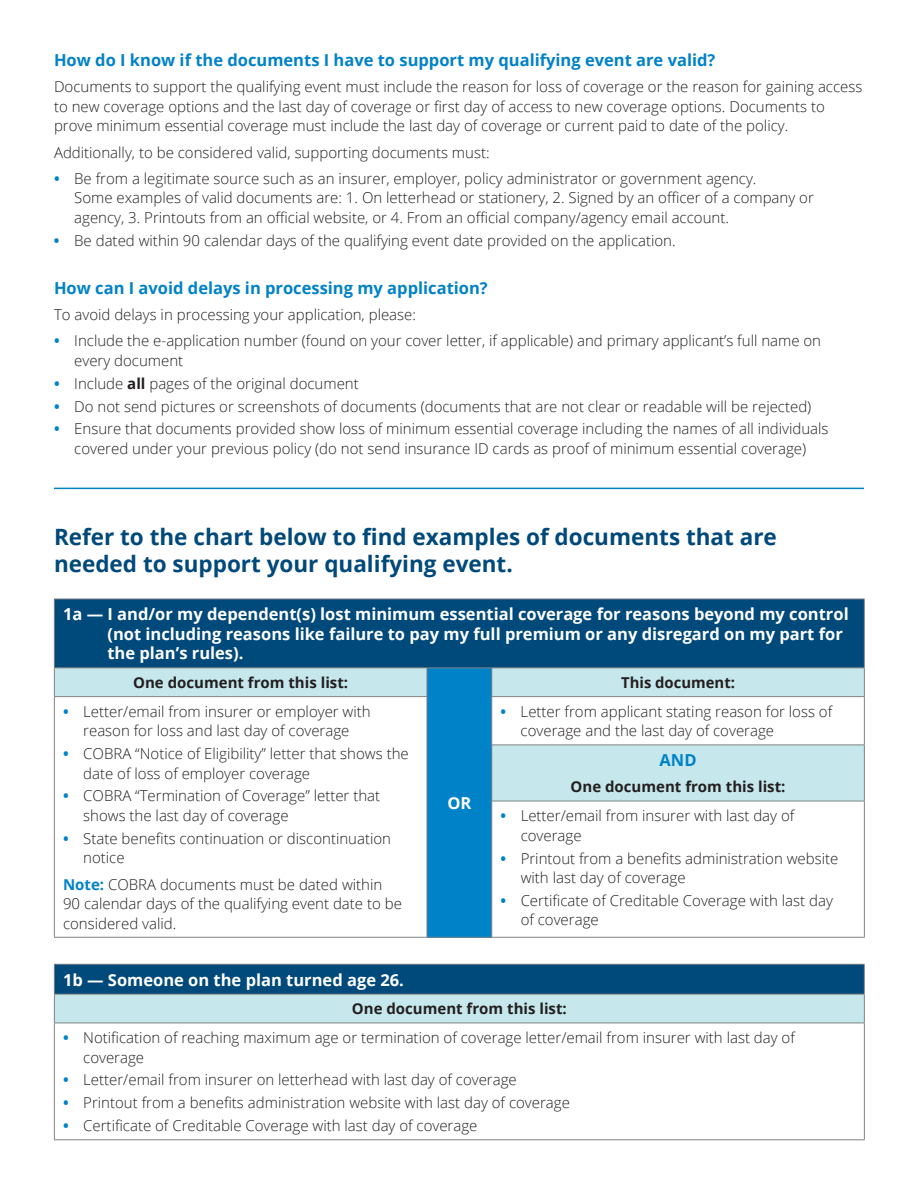
<style>
.page{position:relative;width:918px;height:1188px;background:#fff}
.page>*{position:absolute;margin:0;border:0;box-sizing:border-box;transform-origin:0 0}
.t1{font:700 22.5px/27px "Open Sans";color:#00497b}
.t2{font:700 16.5px/19.5px "Open Sans";color:#fff}
.t3{font:700 16.5px "Open Sans";color:#0082c8}
.t4{font:300 15px/19.5px "Open Sans";color:#231f20}
.t5{font:700 15px "Open Sans";color:#231f20}
.s1{font-weight:700;color:#0082c8}
.s2{font-weight:700}
</style>
<div class="page">
<div style="left:54px;top:599px;width:810px;height:69px;background:#00497b"></div>
<div style="left:55px;top:668px;width:809px;height:28px;background:#c6e8ec"></div>
<div style="left:427px;top:668px;width:65px;height:269px;background:#0082c8"></div>
<svg style="left:55px;top:697px;width:809px;height:240px"></svg>
<hr style="left:54px;top:599px;width:373px;height:1px;background:#808285">
<hr style="left:54px;top:599px;width:1px;height:68px;background:#808285">
<hr style="left:427px;top:599px;width:65px;height:1px;background:#808285">
<hr style="left:492px;top:599px;width:373px;height:1px;background:#808285">
<hr style="left:864px;top:599px;width:1px;height:68px;background:#808285">
<hr style="left:54px;top:667px;width:373px;height:1px;background:#808285">
<svg style="left:54px;top:668px;width:1px;height:28px"></svg>
<hr style="left:491px;top:745px;width:374px;height:1px;background:#808285">
<hr style="left:491px;top:745px;width:1px;height:56px;background:#808285">
<hr style="left:427px;top:667px;width:65px;height:1px;background:#808285">
<svg style="left:427px;top:668px;width:1px;height:28px"></svg>
<hr style="left:864px;top:745px;width:1px;height:56px;background:#808285">
<hr style="left:427px;top:937px;width:65px;height:1px;background:#808285">
<hr style="left:492px;top:667px;width:373px;height:1px;background:#808285">
<svg style="left:491px;top:668px;width:1px;height:28px"></svg>
<svg style="left:864px;top:668px;width:1px;height:28px"></svg>
<hr style="left:54px;top:696px;width:373px;height:1px;background:#808285">
<hr style="left:54px;top:697px;width:1px;height:48px;background:#808285">
<hr style="left:427px;top:697px;width:1px;height:48px;background:#808285">
<hr style="left:54px;top:745px;width:1px;height:56px;background:#808285">
<hr style="left:427px;top:745px;width:1px;height:56px;background:#808285">
<hr style="left:54px;top:801px;width:1px;height:136px;background:#808285">
<hr style="left:427px;top:801px;width:1px;height:136px;background:#808285">
<hr style="left:491px;top:801px;width:374px;height:1px;background:#808285">
<hr style="left:54px;top:937px;width:373px;height:1px;background:#808285">
<hr style="left:491px;top:696px;width:374px;height:1px;background:#808285">
<hr style="left:491px;top:697px;width:1px;height:48px;background:#808285">
<hr style="left:864px;top:697px;width:1px;height:48px;background:#808285">
<hr style="left:491px;top:801px;width:1px;height:136px;background:#808285">
<hr style="left:864px;top:801px;width:1px;height:136px;background:#808285">
<hr style="left:492px;top:937px;width:373px;height:1px;background:#808285">
<div style="left:54px;top:964px;width:810px;height:30px;background:#00497b"></div>
<div style="left:54px;top:994px;width:810px;height:29px;background:#c6e8ec"></div>
<hr style="left:54px;top:964px;width:811px;height:1px;background:#808285">
<hr style="left:54px;top:994px;width:811px;height:1px;background:#808285">
<svg style="left:54px;top:965px;width:1px;height:58px"></svg>
<svg style="left:864px;top:965px;width:1px;height:58px"></svg>
<hr style="left:54px;top:1023px;width:811px;height:1px;background:#808285">
<hr style="left:54px;top:1023px;width:1px;height:116px;background:#808285">
<hr style="left:864px;top:1023px;width:1px;height:116px;background:#808285">
<hr style="left:54px;top:1139px;width:811px;height:1px;background:#808285">
<hr style="left:54px;top:488px;width:810px;height:1px;background:#0082c8">
<p class="t3" style="left:54px;top:49px;width:663px">How do I know if the documents I have to support my qualifying event are valid?</p>
<p class="t4" style="left:54px;top:77px;width:810px">Documents to support the qualifying event must include the reason for loss of coverage or the reason for gaining access to new coverage options and the last day of coverage or first day of access to new coverage options. Documents to prove minimum essential coverage must include the last day of coverage or current paid to date of the policy.</p>
<p class="t4" style="left:54px;top:142px;width:437px">Additionally, to be considered valid, supporting documents must:</p>
<p class="t4" style="left:74px;top:168px;width:741px;text-indent:-20px"><span class="s1">•</span> Be from a legitimate source such as an insurer, employer, policy administrator or government agency.<br>Some examples of valid documents are: 1. On letterhead or stationery, 2. Signed by an officer of a company or agency, 3. Printouts from an official website, or 4. From an official company/agency email account.</p>
<p class="t4" style="left:54px;top:230px;width:623px"><span class="s1">•</span> Be dated within 90 calendar days of the qualifying event date provided on the application.</p>
<p class="t3" style="left:54px;top:276px;width:435px">How can I avoid delays in processing my application?</p>
<p class="t4" style="left:54px;top:304px;width:364px">To avoid delays in processing your application, please:</p>
<p class="t4" style="left:74px;top:331px;width:748px;text-indent:-20px"><span class="s1">•</span> Include the e-application number (found on your cover letter, if applicable) and primary applicant’s full name on every document</p>
<p class="t4" style="left:54px;top:373px;width:306px"><span class="s1">•</span> Include <span class="s2">all</span> pages of the original document</p>
<p class="t4" style="left:54px;top:396px;width:759px"><span class="s1">•</span> Do not send pictures or screenshots of documents (documents that are not clear or readable will be rejected)</p>
<p class="t4" style="left:54px;top:419px;width:776px;text-align:center"><span class="s1">•</span> Ensure that documents provided show loss of minimum essential coverage including the names of all individuals covered under your previous policy (do not send insurance ID cards as proof of minimum essential coverage)</p>
<h1 class="t1" style="left:54px;top:523px;width:724px">Refer to the chart below to find examples of documents that are needed to support your qualifying event.</h1>
<p class="t2" style="left:107px;top:604px;width:743px;text-indent:-44px">1a — I and/or my dependent(s) lost minimum essential coverage for reasons beyond my control (not including reasons like failure to pay my full premium or any disregard on my part for the plan’s rules).</p>
<p class="t5" style="left:133px;top:672px;width:216px">One document from this list:</p>
<p class="t5" style="left:621px;top:672px;width:115px">This document:</p>
<p class="t4" style="left:63px;top:701px;width:309px;text-align:center"><span class="s1">•</span> Letter/email from insurer or employer with reason for loss and last day of coverage</p>
<p class="t4" style="left:83px;top:744px;width:327px;text-indent:-20px"><span class="s1">•</span> COBRA “Notice of Eligibility” letter that shows the date of loss of employer coverage</p>
<p class="t4" style="left:83px;top:786px;width:298px;text-indent:-20px"><span class="s1">•</span> COBRA “Termination of Coverage” letter that shows the last day of coverage</p>
<p class="t4" style="left:83px;top:828px;width:309px;text-indent:-20px"><span class="s1">•</span> State benefits continuation or discontinuation notice</p>
<p class="t4" style="left:63px;top:874px;width:340px"><span class="s1">Note:</span> COBRA documents must be dated within<br>90 calendar days of the qualifying event date to be considered valid.</p>
<p class="t2" style="left:447px;top:793px;width:26px">OR</p>
<p class="t4" style="left:521px;top:701px;width:313px;text-indent:-20px"><span class="s1">•</span> Letter from applicant stating reason for loss of coverage and the last day of coverage</p>
<p class="t3" style="left:660px;top:749px;width:39px">AND</p>
<p class="t5" style="left:571px;top:776px;width:216px">One document from this list:</p>
<p class="t4" style="left:521px;top:806px;width:275px;text-indent:-20px"><span class="s1">•</span> Letter/email from insurer with last day of coverage</p>
<p class="t4" style="left:521px;top:848px;width:319px;text-indent:-20px"><span class="s1">•</span> Printout from a benefits administration website with last day of coverage</p>
<p class="t4" style="left:521px;top:890px;width:314px;text-indent:-20px"><span class="s1">•</span> Certificate of Creditable Coverage with last day of coverage</p>
<p class="t2" style="left:63px;top:969px;width:342px">1b — Someone on the plan turned age 26.</p>
<p class="t5" style="left:352px;top:998px;width:216px">One document from this list:</p>
<p class="t4" style="left:83px;top:1027px;width:713px;text-indent:-20px"><span class="s1">•</span> Notification of reaching maximum age or termination of coverage letter/email from insurer with last day of coverage</p>
<p class="t4" style="left:63px;top:1070px;width:455px"><span class="s1">•</span> Letter/email from insurer on letterhead with last day of coverage</p>
<p class="t4" style="left:63px;top:1093px;width:508px"><span class="s1">•</span> Printout from a benefits administration website with last day of coverage</p>
<p class="t4" style="left:63px;top:1116px;width:416px"><span class="s1">•</span> Certificate of Creditable Coverage with last day of coverage</p>
</div>
